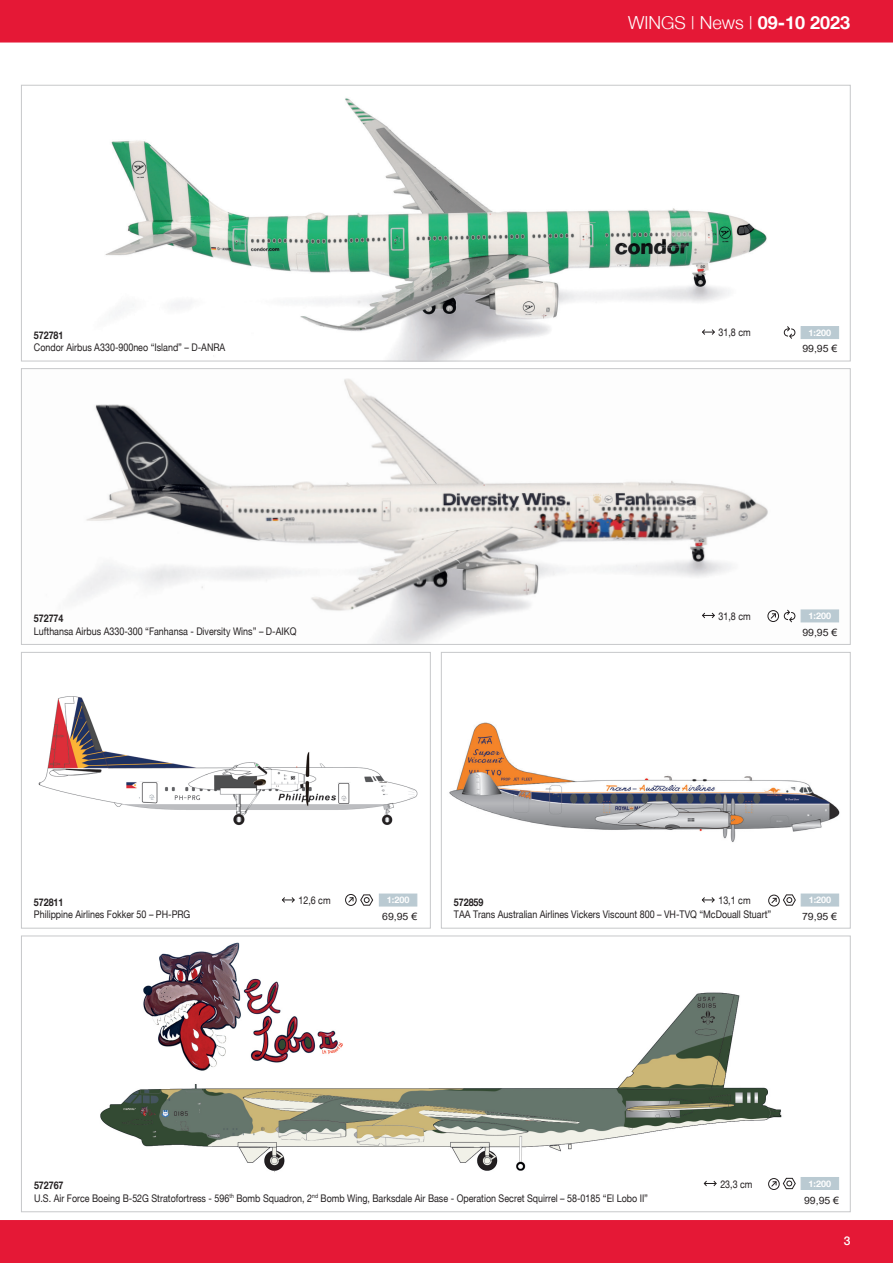
<style>
.page{position:relative;width:893px;height:1263px;background:#fff}
.page>*{position:absolute;margin:0;border:0;box-sizing:border-box;transform-origin:0 0}
.t1{font:300 18px "Helvetica Neue";color:#fff}
.t2{font:700 18px "Helvetica Neue";color:#fff}
.t3{font:500 12px "Helvetica Neue";color:#fff}
.Artiklenummer{font:10.5px "Helvetica Neue";color:#231f20;scale:.85 1}
.Artiklenummer-2{font:700 10.5px "Helvetica Neue";letter-spacing:-.005em;color:#231f20;scale:.85 1}
.Preis_Farbe{font:10.05px "Arial";color:#231f20;scale:1.04 1}
.Dokumententitel{font:700 9px "Helvetica Neue";color:#fff}
.s1{font-weight:700}
</style>
<div class="page">
<div style="left:0;top:1220px;width:893px;height:43px;background:#e51836"></div>
<div style="left:0;top:0;width:893px;height:43px;background:#e51836"></div>
<img style="left:105px;top:98px;width:696px;height:261px">
<svg style="left:701px;top:329px;width:14px;height:7px"></svg>
<img style="left:38px;top:696px;width:380px;height:130px">
<div style="left:21px;top:652px;width:410px;height:276px;border:1px solid #c7c8ca"></div>
<svg style="left:282px;top:897px;width:13px;height:6px"></svg>
<img style="left:449px;top:722px;width:391px;height:120px">
<div style="left:441px;top:652px;width:409px;height:276px;border:1px solid #c7c8ca"></div>
<svg style="left:701px;top:897px;width:14px;height:6px"></svg>
<img style="left:100px;top:942px;width:701px;height:248px">
<svg style="left:703px;top:1180px;width:14px;height:7px"></svg>
<svg style="left:783px;top:894px;width:13px;height:12px"></svg>
<div style="left:801px;top:326px;width:38px;height:13px;background:#bacad2"></div>
<img style="left:69px;top:378px;width:770px;height:265px">
<svg style="left:701px;top:612px;width:14px;height:7px"></svg>
<div style="left:801px;top:609px;width:38px;height:13px;background:#bacad2;border:1px solid #bacad2"></div>
<svg style="left:783px;top:325px;width:13px;height:15px"></svg>
<svg style="left:783px;top:609px;width:13px;height:14px"></svg>
<div style="left:767px;top:610px;width:12px;height:12px;border:1px solid #231f20;border-radius:50%"></div>
<svg style="left:770px;top:613px;width:7px;height:6px"></svg>
<div style="left:345px;top:894px;width:12px;height:12px;border:1px solid #231f20;border-radius:50%"></div>
<svg style="left:347px;top:896px;width:7px;height:7px"></svg>
<div style="left:801px;top:894px;width:38px;height:12px;background:#bacad2"></div>
<div style="left:768px;top:895px;width:12px;height:11px;border:1px solid #231f20;border-radius:50%"></div>
<svg style="left:771px;top:897px;width:6px;height:7px"></svg>
<div style="left:801px;top:1177px;width:38px;height:13px;background:#bacad2"></div>
<div style="left:768px;top:1178px;width:12px;height:12px;border:1px solid #231f20;border-radius:50%"></div>
<svg style="left:771px;top:1177px;width:25px;height:12px"></svg>
<svg style="left:360px;top:894px;width:13px;height:12px"></svg>
<div style="left:379px;top:894px;width:38px;height:12px;background:#bacad2"></div>
<p class="Artiklenummer-2" style="left:34px;top:328px;width:36px">572781</p>
<p class="Artiklenummer" style="left:34px;top:341px;width:227px">Condor Airbus A330-900neo “Island” – D-ANRA</p>
<p class="Artiklenummer-2" style="left:34px;top:612px;width:36px">572774</p>
<p class="Artiklenummer" style="left:34px;top:625px;width:310px">Lufthansa Airbus A330-300 “Fanhansa - Diversity Wins” – D-AIKQ</p>
<h1 class="t2" style="left:768px;top:10px;width:39px">3 04</h1>
<h1 class="t1" style="left:628px;top:12px;width:224px">WINGS | News | <span class="s1">09-10 2023</span></h1>
<p class="Artiklenummer" style="left:719px;top:326px;width:39px">31,8 cm</p>
<p class="Dokumententitel" style="left:809px;top:327px;width:24px">1:200</p>
<p class="Preis_Farbe" style="left:802px;top:342px;width:35px">99,95 €</p>
<p class="Artiklenummer" style="left:719px;top:610px;width:39px">31,8 cm</p>
<p class="Dokumententitel" style="left:809px;top:610px;width:24px">1:200</p>
<p class="Preis_Farbe" style="left:802px;top:625px;width:35px">99,95 €</p>
<p class="Artiklenummer-2" style="left:34px;top:895px;width:36px">572811</p>
<p class="Artiklenummer" style="left:34px;top:908px;width:185px">Philippine Airlines Fokker 50 – PH-PRG</p>
<p class="Dokumententitel" style="left:809px;top:894px;width:24px">1:200</p>
<p class="Dokumententitel" style="left:387px;top:894px;width:24px">1:200</p>
<p class="Preis_Farbe" style="left:382px;top:910px;width:35px">69,95 €</p>
<p class="Preis_Farbe" style="left:802px;top:910px;width:35px">79,95 €</p>
<p class="Artiklenummer" style="left:298px;top:894px;width:39px">12,6 cm</p>
<p class="Artiklenummer-2" style="left:454px;top:895px;width:36px">572859</p>
<p class="Artiklenummer" style="left:454px;top:908px;width:375px">TAA Trans Australian Airlines Vickers Viscount 800 – VH-TVQ “McDouall Stuart”</p>
<p class="Artiklenummer" style="left:718px;top:894px;width:39px">13,1 cm</p>
<p class="Artiklenummer-2" style="left:34px;top:1179px;width:36px">572767</p>
<p class="Artiklenummer" style="left:34px;top:1192px;width:724px">U.S. Air Force Boeing B-52G Stratofortress - 596<sup>th</sup> Bomb Squadron, 2<sup>nd</sup> Bomb Wing, Barksdale Air Base - Operation Secret Squirrel – 58-0185 “El Lobo II”</p>
<p class="Artiklenummer" style="left:720px;top:1178px;width:39px">23,3 cm</p>
<p class="Dokumententitel" style="left:809px;top:1178px;width:24px">1:200</p>
<p class="Preis_Farbe" style="left:804px;top:1193px;width:35px">99,95 €</p>
<p class="t3" style="left:844px;top:1233px;width:8px">3</p>
</div>
